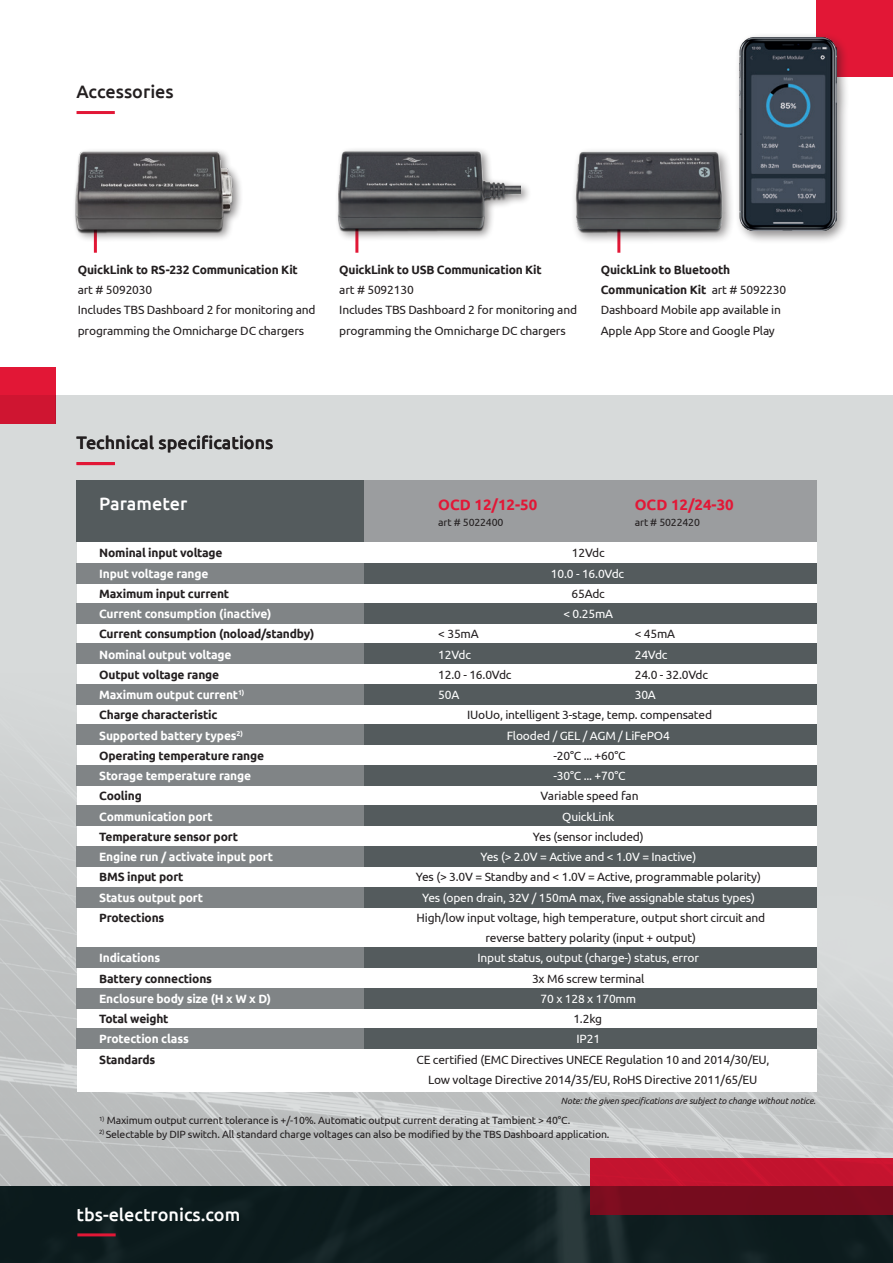
<style>
.page{position:relative;width:893px;height:1263px;background:#fff}
.page>*{position:absolute;margin:0;border:0;box-sizing:border-box;transform-origin:0 0}
.t1{font:500 18px "Ubuntu";color:#231f20}
.t2{font:500 18px "Ubuntu";color:#fff}
.t3{font:700 15px "Ubuntu";color:#e21736}
.t4{font:12px/20.2px "Ubuntu";letter-spacing:-.015em;color:#231f20}
.t5{font:700 12px/20.2px "Ubuntu";letter-spacing:-.015em;color:#231f20}
.t6{font:700 12px "Ubuntu";letter-spacing:-.015em;color:#fff}
.t7{font:12px "Ubuntu";letter-spacing:-.015em;color:#fff}
.t8{font:10.5px "Ubuntu";letter-spacing:-.015em;color:#231f20}
.t9{font:italic 9px "Ubuntu";letter-spacing:-.015em;color:#231f20}
.s1{font-weight:400}
</style>
<div class="page">
<div style="left:0;top:395px;width:893px;height:793px;background:#d7dada"></div>
<img style="left:0;top:555px;width:893px;height:631px">
<img style="left:0;top:1186px;width:893px;height:77px">
<hr style="left:77px;top:1233px;width:39px;height:3px;background:#e21736">
<svg style="left:591px;top:1158px;width:302px;height:56px"></svg>
<div style="left:816px;top:0;width:77px;height:77px;background:#e21736"></div>
<div style="left:0;top:367px;width:55px;height:56px;background:#d81633"></div>
<hr style="left:77px;top:462px;width:38px;height:3px;background:#e21736">
<div style="left:77px;top:508px;width:739px;height:584px;background:#fff"></div>
<div style="left:77px;top:480px;width:739px;height:62px;background:#9b9d9f"></div>
<div style="left:77px;top:480px;width:287px;height:62px;background:#545b5d"></div>
<div style="left:77px;top:563px;width:739px;height:21px;background:#545b5d"></div>
<div style="left:77px;top:563px;width:287px;height:21px;background:#808486"></div>
<div style="left:77px;top:887px;width:739px;height:21px;background:#545b5d"></div>
<div style="left:77px;top:887px;width:287px;height:21px;background:#808486"></div>
<div style="left:77px;top:603px;width:739px;height:20px;background:#545b5d"></div>
<div style="left:77px;top:603px;width:287px;height:20px;background:#808486"></div>
<div style="left:77px;top:947px;width:739px;height:21px;background:#545b5d"></div>
<div style="left:77px;top:947px;width:287px;height:21px;background:#808486"></div>
<div style="left:77px;top:643px;width:739px;height:21px;background:#545b5d"></div>
<div style="left:77px;top:643px;width:287px;height:21px;background:#808486"></div>
<div style="left:77px;top:988px;width:739px;height:21px;background:#545b5d"></div>
<div style="left:77px;top:988px;width:287px;height:21px;background:#808486"></div>
<div style="left:77px;top:684px;width:739px;height:21px;background:#545b5d"></div>
<div style="left:77px;top:684px;width:287px;height:21px;background:#808486"></div>
<div style="left:77px;top:1028px;width:739px;height:21px;background:#545b5d"></div>
<div style="left:77px;top:1028px;width:287px;height:21px;background:#808486"></div>
<div style="left:77px;top:724px;width:739px;height:21px;background:#545b5d"></div>
<div style="left:77px;top:724px;width:287px;height:21px;background:#808486"></div>
<div style="left:77px;top:805px;width:739px;height:21px;background:#545b5d"></div>
<div style="left:77px;top:805px;width:287px;height:21px;background:#808486"></div>
<div style="left:77px;top:765px;width:739px;height:20px;background:#545b5d"></div>
<div style="left:77px;top:765px;width:287px;height:20px;background:#808486"></div>
<div style="left:77px;top:846px;width:739px;height:21px;background:#545b5d"></div>
<div style="left:77px;top:846px;width:287px;height:21px;background:#808486"></div>
<hr style="left:77px;top:111px;width:38px;height:3px;background:#e21736">
<div style="left:734px;top:33px;width:116px;height:211px;background:#231f20;opacity:.5"></div>
<img style="left:739px;top:38px;width:97px;height:193px">
<img style="left:74px;top:150px;width:167px;height:103px">
<div style="left:334px;top:147px;width:198px;height:95px;background:#231f20;opacity:.5"></div>
<img style="left:334px;top:147px;width:187px;height:106px">
<img style="left:574px;top:122px;width:208px;height:131px">
<p class="t1" style="left:77px;top:80px;width:99px">Accessories</p>
<p class="t5" style="left:78px;top:259px;width:222px">QuickLink to RS-232 Communication Kit</p>
<p class="t4" style="left:78px;top:279px;width:76px">art # 5092030</p>
<p class="t4" style="left:78px;top:300px;width:239px">Includes TBS Dashboard 2 for monitoring and programming the Omnicharge DC chargers</p>
<p class="t5" style="left:339px;top:259px;width:204px">QuickLink to USB Communication Kit</p>
<p class="t4" style="left:339px;top:279px;width:76px">art # 5092130</p>
<p class="t4" style="left:339px;top:300px;width:239px">Includes TBS Dashboard 2 for monitoring and programming the Omnicharge DC chargers</p>
<p class="t5" style="left:601px;top:259px;width:187px">QuickLink to Bluetooth<br>Communication Kit <span class="s1">art # 5092230</span></p>
<p class="t4" style="left:601px;top:300px;width:182px">Dashboard Mobile app available in<br>Apple App Store and Google Play</p>
<p class="t1" style="left:77px;top:431px;width:198px">Technical specifications</p>
<p class="t2" style="left:99px;top:492px;width:90px">Parameter</p>
<p class="t3" style="left:438px;top:496px;width:100px">OCD 12/12-50</p>
<p class="t3" style="left:635px;top:496px;width:101px">OCD 12/24-30</p>
<p class="t8" style="left:438px;top:516px;width:67px">art # 5022400</p>
<p class="t8" style="left:635px;top:516px;width:67px">art # 5022420</p>
<p class="t5" style="left:99px;top:543px;width:125px">Nominal input voltage</p>
<p class="t4" style="left:572px;top:543px;width:34px">12Vdc</p>
<p class="t6" style="left:99px;top:566px;width:111px">Input voltage range</p>
<p class="t7" style="left:551px;top:566px;width:75px">10.0 - 16.0Vdc</p>
<p class="t5" style="left:99px;top:583px;width:132px">Maximum input current</p>
<p class="t4" style="left:572px;top:583px;width:35px">65Adc</p>
<p class="t6" style="left:99px;top:606px;width:174px">Current consumption (inactive)</p>
<p class="t7" style="left:563px;top:606px;width:51px">&lt; 0.25mA</p>
<p class="t5" style="left:99px;top:624px;width:217px">Current consumption (noload/standby)</p>
<p class="t4" style="left:438px;top:624px;width:42px">&lt; 35mA</p>
<p class="t4" style="left:635px;top:624px;width:42px">&lt; 45mA</p>
<p class="t6" style="left:99px;top:647px;width:134px">Nominal output voltage</p>
<p class="t7" style="left:438px;top:647px;width:34px">12Vdc</p>
<p class="t7" style="left:635px;top:647px;width:34px">24Vdc</p>
<p class="t5" style="left:99px;top:664px;width:122px">Output voltage range</p>
<p class="t4" style="left:438px;top:664px;width:75px">12.0 - 16.0Vdc</p>
<p class="t4" style="left:635px;top:664px;width:75px">24.0 - 32.0Vdc</p>
<p class="t6" style="left:99px;top:687px;width:147px">Maximum output current<sup>1)</sup></p>
<p class="t7" style="left:438px;top:687px;width:23px">50A</p>
<p class="t7" style="left:635px;top:687px;width:23px">30A</p>
<p class="t5" style="left:99px;top:705px;width:120px">Charge characteristic</p>
<p class="t4" style="left:467px;top:705px;width:247px">IUoUo, intelligent 3-stage, temp. compensated</p>
<p class="t6" style="left:99px;top:728px;width:145px">Supported battery types<sup>2)</sup></p>
<p class="t7" style="left:507px;top:728px;width:165px">Flooded / GEL / AGM / LiFePO4</p>
<p class="t5" style="left:99px;top:745px;width:166px">Operating temperature range</p>
<p class="t4" style="left:553px;top:745px;width:74px">-20°C ... +60°C</p>
<p class="t6" style="left:99px;top:768px;width:153px">Storage temperature range</p>
<p class="t7" style="left:553px;top:768px;width:74px">-30°C ... +70°C</p>
<p class="t5" style="left:99px;top:786px;width:44px">Cooling</p>
<p class="t4" style="left:541px;top:786px;width:99px">Variable speed fan</p>
<p class="t6" style="left:99px;top:809px;width:115px">Communication port</p>
<p class="t7" style="left:562px;top:809px;width:54px">QuickLink</p>
<p class="t5" style="left:99px;top:826px;width:140px">Temperature sensor port</p>
<p class="t4" style="left:533px;top:826px;width:112px">Yes (sensor included)</p>
<p class="t6" style="left:99px;top:849px;width:175px">Engine run / activate input port</p>
<p class="t7" style="left:480px;top:849px;width:218px">Yes (&gt; 2.0V = Active and &lt; 1.0V = Inactive)</p>
<p class="t5" style="left:99px;top:867px;width:86px">BMS input port</p>
<p class="t4" style="left:416px;top:867px;width:347px">Yes (&gt; 3.0V = Standby and &lt; 1.0V = Active, programmable polarity)</p>
<p class="t6" style="left:99px;top:890px;width:105px">Status output port</p>
<p class="t7" style="left:422px;top:890px;width:334px">Yes (open drain, 32V / 150mA max, five assignable status types)</p>
<p class="t5" style="left:99px;top:907px;width:67px">Protections</p>
<p class="t4" style="left:417px;top:907px;width:350px;text-align:center">High/low input voltage, high temperature, output short circuit and reverse battery polarity (input + output)</p>
<p class="t6" style="left:99px;top:951px;width:63px">Indications</p>
<p class="t7" style="left:477px;top:951px;width:223px">Input status, output (charge-) status, error</p>
<p class="t5" style="left:99px;top:968px;width:114px">Battery connections</p>
<p class="t4" style="left:532px;top:968px;width:114px">3x M6 screw terminal</p>
<p class="t6" style="left:99px;top:991px;width:173px">Enclosure body size (H x W x D)</p>
<p class="t7" style="left:541px;top:991px;width:97px">70 x 128 x 170mm</p>
<p class="t5" style="left:99px;top:1008px;width:71px">Total weight</p>
<p class="t4" style="left:573px;top:1008px;width:30px">1.2kg</p>
<p class="t6" style="left:99px;top:1032px;width:91px">Protection class</p>
<p class="t7" style="left:577px;top:1032px;width:25px">IP21</p>
<p class="t5" style="left:99px;top:1049px;width:58px">Standards</p>
<p class="t4" style="left:416px;top:1049px;width:355px;text-align:center">CE certified (EMC Directives UNECE Regulation 10 and 2014/30/EU,<br>Low voltage Directive 2014/35/EU, RoHS Directive 2011/65/EU</p>
<p class="t9" style="left:561px;top:1095px;width:256px">Note: the given specifications are subject to change without notice.</p>
<p class="t8" style="left:99px;top:1114px;width:473px"><sup>1)</sup> Maximum output current tolerance is +/-10%. Automatic output current derating at Tambient &gt; 40°C.</p>
<p class="t8" style="left:99px;top:1128px;width:512px"><sup>2)</sup> Selectable by DIP switch. All standard charge voltages can also be modified by the TBS Dashboard application.</p>
<p class="t2" style="left:77px;top:1203px;width:165px">tbs-electronics.com</p>
</div>
